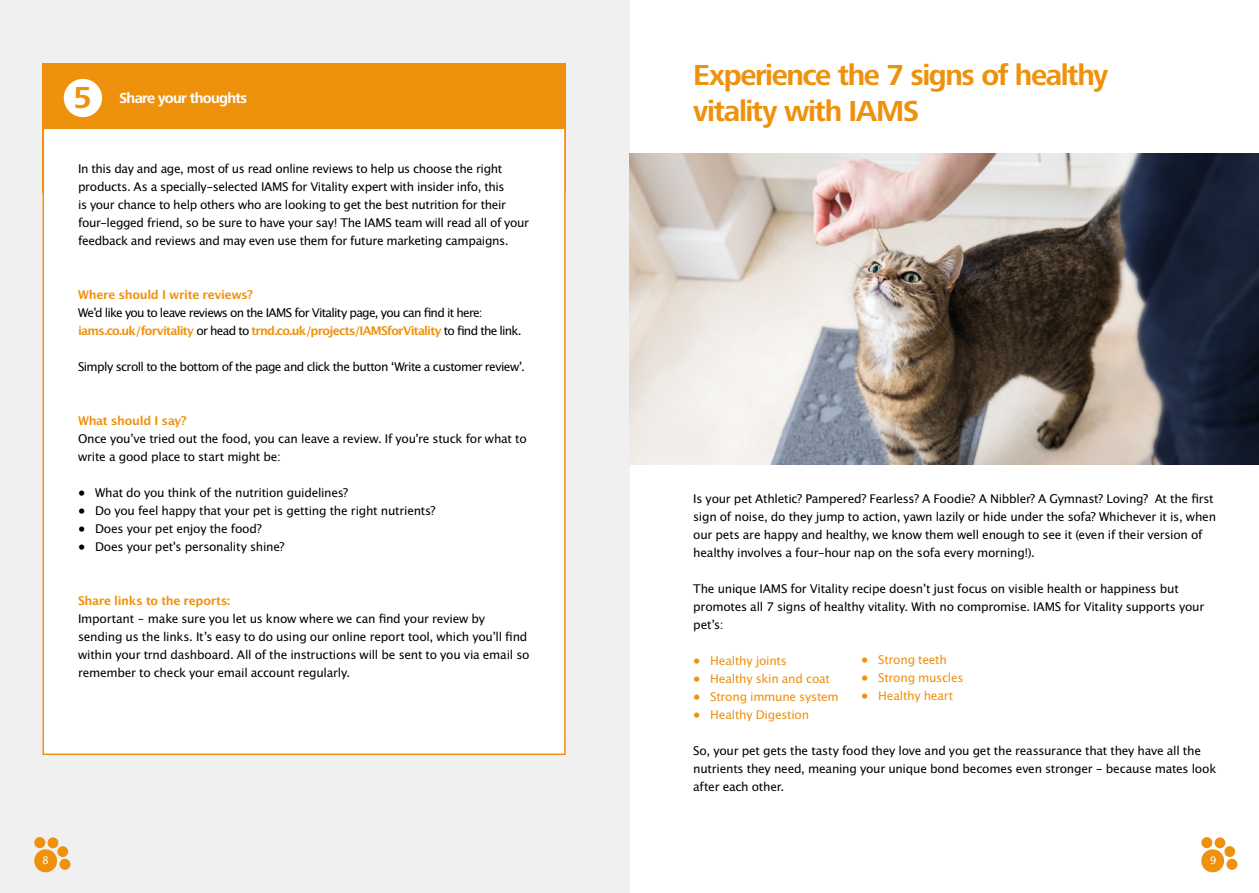
<style>
.page{position:relative;width:1259px;height:893px;background:#fff}
.page>*{position:absolute;margin:0;border:0;box-sizing:border-box;transform-origin:0 0}
.t1{font:700 31.5px "Frutiger Next LTW1 G";color:#ee910d}
.t2{font:700 30px/36px "Frutiger Next LTW1 G";letter-spacing:-.045em;color:#ee910d}
.t3{font:700 15px "Frutiger Next LTW1 G";letter-spacing:-.045em;color:#fff}
.t4{font:12px/18px "Lucida San Rom";letter-spacing:-.025em;color:#000}
.t5{font:12px "Lucida San Rom";letter-spacing:-.02em;color:#ee910d}
.t6{font:12px "Lucida San Dem";letter-spacing:-.065em;color:#ee910d}
.t7{font:12px "Lucida San Rom";letter-spacing:-.05em;color:#000}
.t8{font:12px "Lucida San Rom";letter-spacing:-.06em;color:#000}
.t9{font:12px "Lucida San Dem";letter-spacing:-.04em;color:#ee910d}
.t10{font:10.5px "Lucida San Rom";color:#fff}
.s1{font-family:"Lucida San Rom";color:#000}
</style>
<div class="page">
<div style="left:0;top:0;width:629px;height:893px;background:#f0f0f0"></div>
<div style="left:34px;top:849px;width:23px;height:23px;background:#ee910d;border-radius:50%"></div>
<div style="left:34px;top:837px;width:11px;height:11px;background:#ee910d;border-radius:50%"></div>
<div style="left:48px;top:837px;width:10px;height:11px;background:#ee910d;border-radius:50%"></div>
<div style="left:57px;top:846px;width:11px;height:11px;background:#ee910d;border-radius:50%"></div>
<div style="left:59px;top:859px;width:11px;height:11px;background:#ee910d;border-radius:50%"></div>
<div style="left:1201px;top:849px;width:23px;height:23px;background:#ee910d;border-radius:50%"></div>
<div style="left:1201px;top:837px;width:11px;height:11px;background:#ee910d;border-radius:50%"></div>
<div style="left:1214px;top:837px;width:11px;height:11px;background:#ee910d;border-radius:50%"></div>
<div style="left:1224px;top:846px;width:11px;height:11px;background:#ee910d;border-radius:50%"></div>
<div style="left:1226px;top:859px;width:11px;height:11px;background:#ee910d;border-radius:50%"></div>
<div style="left:43px;top:64px;width:523px;height:129px;background:#ee910d"></div>
<div style="left:64px;top:79px;width:38px;height:38px;background:#fff;border-radius:50%"></div>
<div style="left:43px;top:128px;width:522px;height:626px;background:#fff"></div>
<div style="left:43px;top:128px;width:523px;height:627px;border:2px solid #ee910d"></div>
<img style="left:629px;top:153px;width:630px;height:312px">
<h1 class="t1" style="left:73px;top:79px;width:20px">5</h1>
<p class="t3" style="left:119px;top:90px;width:130px">Share your thoughts</p>
<p class="t4" style="left:78px;top:160px;width:452px">In this day and age, most of us read online reviews to help us choose the right products. As a specially-selected IAMS for Vitality expert with insider info, this<br>is your chance to help others who are looking to get the best nutrition for their four-legged friend, so be sure to have your say! The IAMS team will read all of your feedback and reviews and may even use them for future marketing campaigns.</p>
<p class="t9" style="left:78px;top:288px;width:177px">Where should I write reviews?</p>
<p class="t8" style="left:78px;top:305px;width:406px">We’d like you to leave reviews on the IAMS for Vitality page, you can find it here:</p>
<p class="t6" style="left:78px;top:324px;width:445px">iams.co.uk/forvitality <span class="s1">or head to</span> trnd.co.uk/projects/IAMSforVitality <span class="s1">to find the link.</span></p>
<p class="t7" style="left:78px;top:359px;width:448px">Simply scroll to the bottom of the page and click the button ‘Write a customer review’.</p>
<p class="t9" style="left:78px;top:414px;width:110px">What should I say?</p>
<p class="t4" style="left:78px;top:430px;width:450px">Once you’ve tried out the food, you can leave a review. If you're stuck for what to write a good place to start might be:</p>
<p class="t4" style="left:78px;top:484px;width:272px">• What do you think of the nutrition guidelines?</p>
<p class="t4" style="left:78px;top:502px;width:359px">• Do you feel happy that your pet is getting the right nutrients?</p>
<p class="t4" style="left:78px;top:520px;width:185px">• Does your pet enjoy the food?</p>
<p class="t4" style="left:78px;top:538px;width:208px">• Does your pet's personality shine?</p>
<p class="t9" style="left:78px;top:594px;width:154px">Share links to the reports:</p>
<p class="t4" style="left:78px;top:610px;width:453px">Important – make sure you let us know where we can find your review by sending us the links. It’s easy to do using our online report tool, which you’ll find within your trnd dashboard. All of the instructions will be sent to you via email so remember to check your email account regularly.</p>
<h2 class="t2" style="left:693px;top:58px;width:416px">Experience the 7 signs of healthy vitality with IAMS</h2>
<p class="t4" style="left:693px;top:489px;width:524px">Is your pet Athletic? Pampered? Fearless? A Foodie? A Nibbler? A Gymnast? Loving? At the first sign of noise, do they jump to action, yawn lazily or hide under the sofa? Whichever it is, when our pets are happy and healthy, we know them well enough to see it (even if their version of healthy involves a four-hour nap on the sofa every morning!).</p>
<p class="t4" style="left:693px;top:579px;width:512px">The unique IAMS for Vitality recipe doesn’t just focus on visible health or happiness but promotes all 7 signs of healthy vitality. With no compromise. IAMS for Vitality supports your pet’s:</p>
<p class="t5" style="left:693px;top:653px;width:95px">• Healthy joints</p>
<p class="t5" style="left:693px;top:671px;width:138px">• Healthy skin and coat</p>
<p class="t5" style="left:693px;top:689px;width:147px">• Strong immune system</p>
<p class="t5" style="left:693px;top:707px;width:117px">• Healthy Digestion</p>
<p class="t4" style="left:693px;top:741px;width:524px">So, your pet gets the tasty food they love and you get the reassurance that they have all the nutrients they need, meaning your unique bond becomes even stronger - because mates look after each other.</p>
<p class="t5" style="left:861px;top:652px;width:87px">• Strong teeth</p>
<p class="t5" style="left:861px;top:670px;width:104px">• Strong muscles</p>
<p class="t5" style="left:861px;top:688px;width:94px">• Healthy heart</p>
<p class="t10" style="left:42px;top:853px;width:8px">8</p>
<p class="t10" style="left:1209px;top:853px;width:8px">9</p>
</div>
